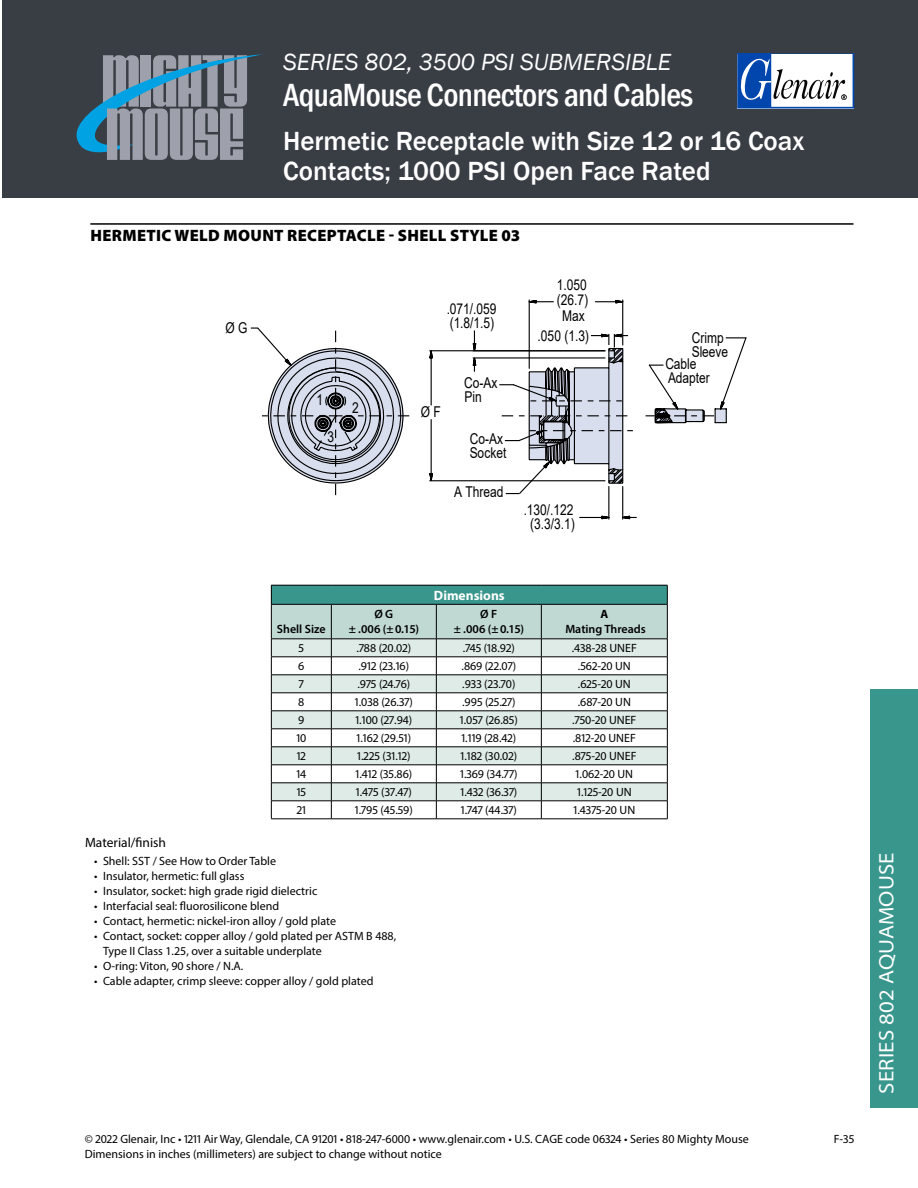
<style>
.page{position:relative;width:918px;height:1188px;background:#fff}
.page>*{position:absolute;margin:0;border:0;box-sizing:border-box;transform-origin:0 0}
.t1{font:500 condensed 33px "Franklin Gothic";letter-spacing:-.02em;color:#fff}
.t2{font:500 27px/30px "Franklin Gothic";color:#fff}
.t3{font:italic 24px "Franklin Gothic";color:#fff}
.t4{font:semi-expanded 21px "Myriad Pro";letter-spacing:.01em;color:#fff}
.t5{font:900 16.5px "Myriad Pro";letter-spacing:.02em;color:#000}
.t6{font:15px "Arial";color:#000;scale:.8 1}
.t7{font:14.85px/14px "Arial";color:#000;scale:.8 1}
.t8{font:13.5px "Myriad Pro";color:#000}
.t9{font:700 13.5px "Myriad Pro";color:#fff}
.t10{font:12px/15px "Myriad Pro";color:#000}
.t11{font:600 12px/15px "Myriad Pro";color:#000;text-align:center}
.t12{font:700 12px "Myriad Pro";color:#000}
</style>
<div class="page">
<div style="left:871px;top:690px;width:47px;height:418px;background:#39968c"></div>
<div style="left:2px;top:0;width:916px;height:198px;background:#393e45"></div>
<svg style="left:737px;top:54px;width:117px;height:55px;background:#a5b8d4"></svg>
<svg style="left:77px;top:54px;width:186px;height:106px"></svg>
<hr style="left:271px;top:819px;width:60px;height:1px;background:#000">
<hr style="left:331px;top:819px;width:105px;height:1px;background:#000">
<hr style="left:436px;top:819px;width:105px;height:1px;background:#000">
<hr style="left:541px;top:819px;width:127px;height:1px;background:#000">
<svg style="left:271px;top:585px;width:397px;height:234px"></svg>
<hr style="left:271px;top:604px;width:60px;height:1px;background:#000">
<hr style="left:331px;top:604px;width:105px;height:1px;background:#000">
<hr style="left:436px;top:604px;width:105px;height:1px;background:#000">
<hr style="left:541px;top:604px;width:127px;height:1px;background:#000">
<hr style="left:271px;top:604px;width:1px;height:35px;background:#000">
<hr style="left:667px;top:604px;width:1px;height:35px;background:#000">
<hr style="left:271px;top:639px;width:60px;height:1px;background:#000">
<hr style="left:331px;top:639px;width:105px;height:1px;background:#000">
<hr style="left:436px;top:639px;width:105px;height:1px;background:#000">
<hr style="left:541px;top:639px;width:127px;height:1px;background:#000">
<svg style="left:715px;top:337px;width:32px;height:86px"></svg>
<hr style="left:608px;top:487px;width:1px;height:32px;background:#000">
<hr style="left:622px;top:487px;width:1px;height:32px;background:#000">
<svg style="left:579px;top:515px;width:58px;height:5px"></svg>
<hr style="left:529px;top:300px;width:1px;height:68px;background:#000">
<hr style="left:622px;top:300px;width:1px;height:45px;background:#000">
<svg style="left:528px;top:299px;width:26px;height:5px"></svg>
<svg style="left:594px;top:299px;width:30px;height:5px"></svg>
<svg style="left:308px;top:328px;width:407px;height:176px"></svg>
<svg style="left:250px;top:327px;width:135px;height:151px"></svg>
<hr style="left:429px;top:350px;width:176px;height:1px;background:#000">
<hr style="left:429px;top:480px;width:176px;height:1px;background:#000">
<svg style="left:429px;top:336px;width:5px;height:71px"></svg>
<svg style="left:429px;top:418px;width:5px;height:76px"></svg>
<svg style="left:472px;top:329px;width:157px;height:166px"></svg>
<hr style="left:90px;top:223px;width:764px;height:2px;background:#000">
<h3 class="t3" style="left:283px;top:47px;width:390px">SERIES 802, 3500 PSI SUBMERSIBLE</h3>
<h1 class="t1" style="left:283px;top:74px;width:412px">AquaMouse Connectors and Cables</h1>
<h2 class="t2" style="left:283px;top:126px;width:523px">Hermetic Receptacle with Size 12 or 16 Coax<br>Contacts; 1000 PSI Open Face Rated</h2>
<h3 class="t5" style="left:91px;top:225px;width:431px">HERMETIC WELD MOUNT RECEPTACLE - SHELL STYLE 03</h3>
<p class="t7" style="left:225px;top:321px;width:29px">Ø G</p>
<p class="t6" style="left:316px;top:389px;width:10px">1</p>
<p class="t6" style="left:328px;top:426px;width:10px">3</p>
<p class="t6" style="left:352px;top:397px;width:10px">2</p>
<p class="t7" style="left:447px;top:302px;width:64px">.071/.059 (1.8/1.5)</p>
<p class="t7" style="left:421px;top:405px;width:26px">Ø F</p>
<p class="t7" style="left:464px;top:376px;width:43px">Co-Ax<br>Pin</p>
<p class="t7" style="left:470px;top:432px;width:47px">Co-Ax<br>Socket</p>
<p class="t7" style="left:454px;top:485px;width:63px">A Thread</p>
<p class="t7" style="left:557px;top:277px;width:40px;line-height:15.5px;text-align:center">1.050 (26.7)<br>Max</p>
<p class="t7" style="left:538px;top:328px;width:66px">.050 (1.3)</p>
<p class="t7" style="left:524px;top:503px;width:65px;text-align:center">.130/.122 (3.3/3.1)</p>
<p class="t7" style="left:692px;top:330px;width:47px">Crimp<br>Sleeve</p>
<p class="t7" style="left:665px;top:356px;width:57px">Cable<br>Adapter</p>
<p class="t11" style="left:277px;top:621px;width:50px">Shell Size</p>
<p class="t9" style="left:434px;top:586px;width:72px">Dimensions</p>
<p class="t11" style="left:349px;top:606px;width:72px">Ø G<br>± .006 (± 0.15)</p>
<p class="t11" style="left:454px;top:606px;width:72px">Ø F<br>± .006 (± 0.15)</p>
<p class="t12" style="left:600px;top:606px;width:9px">A</p>
<p class="t11" style="left:565px;top:621px;width:82px">Mating Threads</p>
<p class="t10" style="left:299px;top:641px;width:7px">5</p>
<p class="t10" style="left:357px;top:641px;width:56px">.788 (20.02)</p>
<p class="t10" style="left:463px;top:641px;width:53px">.745 (18.92)</p>
<p class="t10" style="left:572px;top:641px;width:67px">.438-28 UNEF</p>
<p class="t10" style="left:298px;top:659px;width:8px">6</p>
<p class="t10" style="left:359px;top:659px;width:52px">.912 (23.16)</p>
<p class="t10" style="left:462px;top:659px;width:56px">.869 (22.07)</p>
<p class="t10" style="left:578px;top:659px;width:54px">.562-20 UN</p>
<p class="t10" style="left:299px;top:677px;width:6px">7</p>
<p class="t10" style="left:357px;top:677px;width:55px">.975 (24.76)</p>
<p class="t10" style="left:462px;top:677px;width:55px">.933 (23.70)</p>
<p class="t10" style="left:578px;top:677px;width:54px">.625-20 UN</p>
<p class="t10" style="left:298px;top:695px;width:8px">8</p>
<p class="t10" style="left:355px;top:695px;width:59px">1.038 (26.37)</p>
<p class="t10" style="left:462px;top:695px;width:55px">.995 (25.27)</p>
<p class="t10" style="left:578px;top:695px;width:55px">.687-20 UN</p>
<p class="t10" style="left:298px;top:713px;width:8px">9</p>
<p class="t10" style="left:355px;top:713px;width:58px">1.100 (27.94)</p>
<p class="t10" style="left:460px;top:713px;width:60px">1.057 (26.85)</p>
<p class="t10" style="left:572px;top:713px;width:66px">.750-20 UNEF</p>
<p class="t10" style="left:296px;top:731px;width:12px">10</p>
<p class="t10" style="left:357px;top:731px;width:56px">1.162 (29.51)</p>
<p class="t10" style="left:461px;top:731px;width:57px">1.119 (28.42)</p>
<p class="t10" style="left:573px;top:731px;width:65px">.812-20 UNEF</p>
<p class="t10" style="left:297px;top:749px;width:11px">12</p>
<p class="t10" style="left:357px;top:749px;width:55px">1.225 (31.12)</p>
<p class="t10" style="left:461px;top:749px;width:58px">1.182 (30.02)</p>
<p class="t10" style="left:572px;top:749px;width:66px">.875-20 UNEF</p>
<p class="t10" style="left:296px;top:767px;width:11px">14</p>
<p class="t10" style="left:355px;top:767px;width:58px">1.412 (35.86)</p>
<p class="t10" style="left:460px;top:767px;width:59px">1.369 (34.77)</p>
<p class="t10" style="left:576px;top:767px;width:59px">1.062-20 UN</p>
<p class="t10" style="left:297px;top:785px;width:11px">15</p>
<p class="t10" style="left:356px;top:785px;width:58px">1.475 (37.47)</p>
<p class="t10" style="left:460px;top:785px;width:58px">1.432 (36.37)</p>
<p class="t10" style="left:577px;top:785px;width:56px">1.125-20 UN</p>
<p class="t10" style="left:297px;top:803px;width:11px">21</p>
<p class="t10" style="left:355px;top:803px;width:59px">1.795 (45.59)</p>
<p class="t10" style="left:461px;top:803px;width:58px">1.747 (44.37)</p>
<p class="t10" style="left:574px;top:803px;width:63px">1.4375-20 UN</p>
<p class="t8" style="left:85px;top:834px;width:83px">Material/finish</p>
<p class="t10" style="left:94px;top:853px;width:184px">• Shell: SST / See How to Order Table</p>
<p class="t10" style="left:94px;top:868px;width:152px">• Insulator, hermetic: full glass</p>
<p class="t10" style="left:94px;top:883px;width:225px">• Insulator, socket: high grade rigid dielectric</p>
<p class="t10" style="left:94px;top:898px;width:187px">• Interfacial seal: fluorosilicone blend</p>
<p class="t10" style="left:94px;top:913px;width:244px">• Contact, hermetic: nickel-iron alloy / gold plate</p>
<p class="t10" style="left:103px;top:928px;width:295px;text-indent:-9px">• Contact, socket: copper alloy / gold plated per ASTM B 488,<br>Type II Class 1.25, over a suitable underplate</p>
<p class="t10" style="left:94px;top:958px;width:151px">• O-ring: Viton, 90 shore / N.A.</p>
<p class="t10" style="left:94px;top:973px;width:281px">• Cable adapter, crimp sleeve: copper alloy / gold plated</p>
<p class="t10" style="left:85px;top:1131px;width:666px">© 2022 Glenair, Inc • 1211 Air Way, Glendale, CA 91201 • 818-247-6000 • www.glenair.com • U.S. CAGE code 06324 • Series 80 Mighty Mouse</p>
<p class="t10" style="left:834px;top:1131px;width:22px">F-35</p>
<p class="t10" style="left:85px;top:1146px;width:359px">Dimensions in inches (millimeters) are subject to change without notice</p>
<h3 class="t4" style="left:873px;top:1094px;width:243px;rotate:-90deg">SERIES 802 AQUAMOUSE</h3>
</div>
